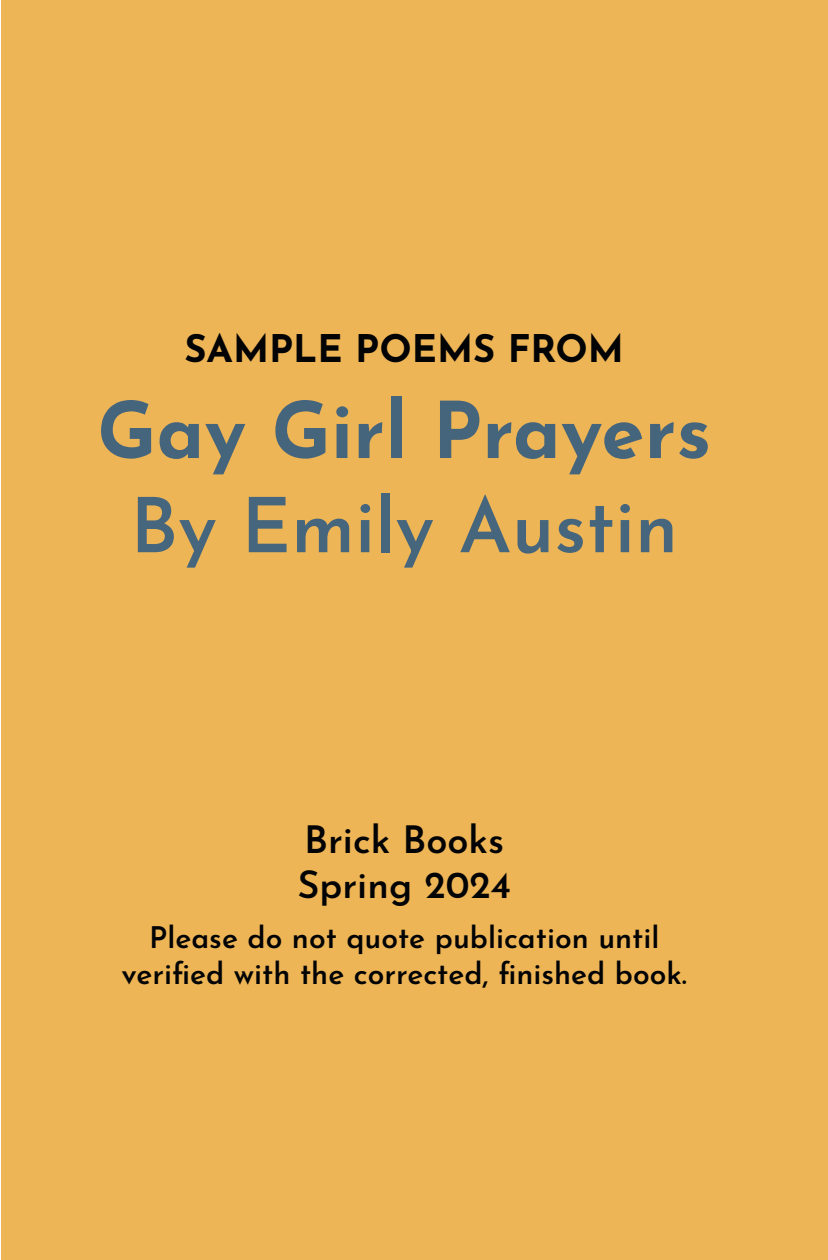
<style>
.page{position:relative;width:828px;height:1260px;background:#fff}
.page>*{position:absolute;margin:0;border:0;box-sizing:border-box;transform-origin:0 0}
.t1{font:700 78px "Josefin Sans";color:#45657d}
.t2{font:600 76px "Josefin Sans";color:#45667d}
.t3{font:600 38px "Josefin Sans";color:#020304}
.t4{font:700 38px "Josefin Sans";color:#020304}
.t5{font:600 30px/36px "Josefin Sans";color:#020304;text-align:center}
</style>
<div class="page">
<div style="left:1px;top:1px;width:827px;height:1259px;background:#eeb556"></div>
<p class="t4" style="left:184px;top:314px;width:441px">SAMPLE POEMS FROM</p>
<p class="t1" style="left:97px;top:361px;width:616px">Gay Girl Prayers</p>
<p class="t2" style="left:130px;top:460px;width:550px">By Emily Austin</p>
<p class="t3" style="left:304px;top:807px;width:202px">Brick Books</p>
<p class="t3" style="left:297px;top:852px;width:215px">Spring 2024</p>
<p class="t5" style="left:121px;top:916px;width:567px">Please do not quote publication until verified with the corrected, finished book.</p>
</div>
